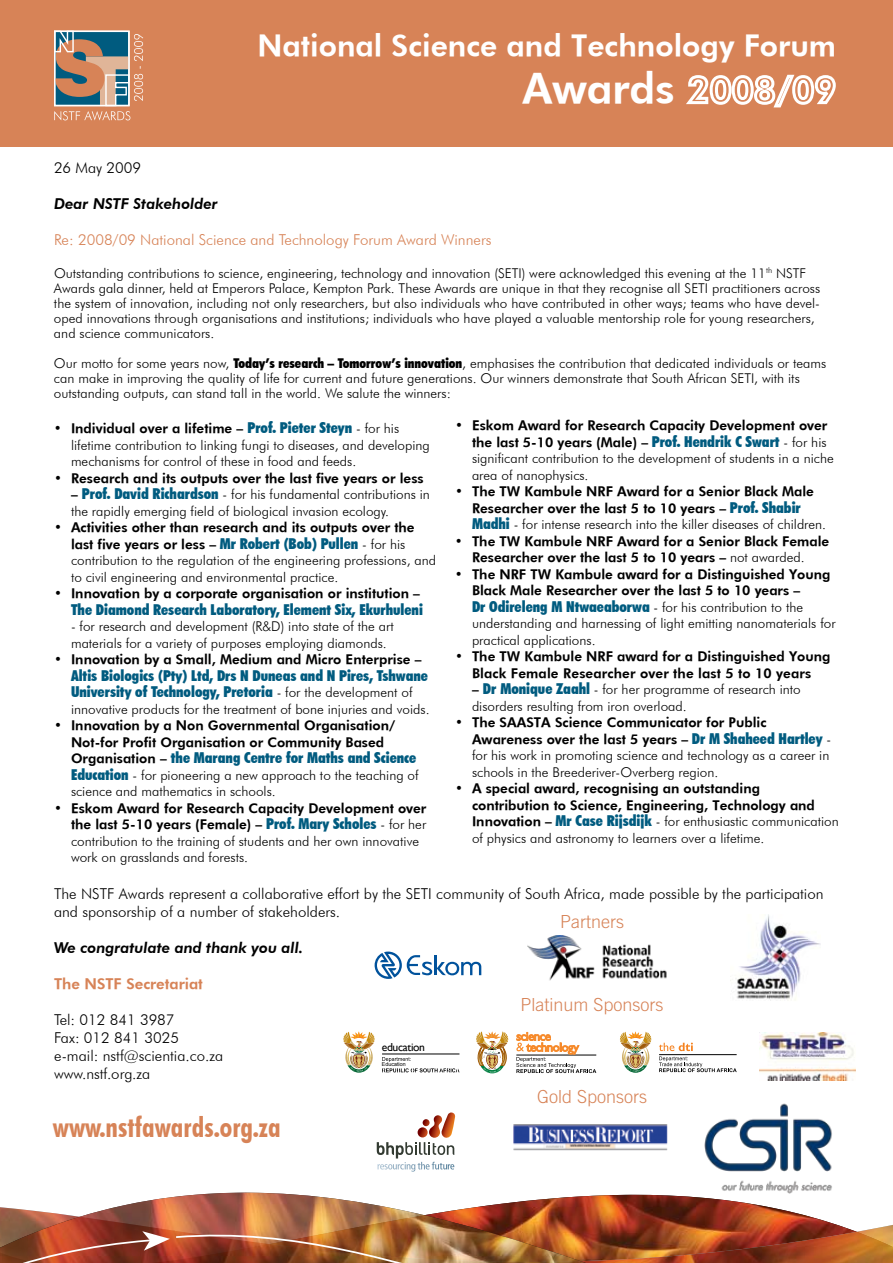
<style>
.page{position:relative;width:893px;height:1263px;background:#fff}
.page>*{position:absolute;margin:0;border:0;box-sizing:border-box;transform-origin:0 0}
.t1{font:42px "Futura Heavy BT";color:#fff}
.t2{font:30px "Futura Heavy BT";color:#fff}
.t3{font:700 condensed 28.05px "Futura BT";color:#d78357}
.t4{font:300 18px "Trade Gothic";color:#d78357}
.t5{font:300 15px/18px "Futura BT";color:#000}
.t6{font:900 condensed 15px/16.5px "Futura BT";color:#005b7f}
.t7{font:300 15px "Futura BT";color:#d78357}
.t8{font:italic 800 15px "Futura BT";color:#000}
.t9{font:15px "Futura Heavy BT";color:#d78357}
.t10{font:300 13.5px/16.5px "Futura BT";color:#000}
.t11{font:13.5px/16.5px "Futura Heavy BT";color:#000;text-align:center}
.t12{font:11.55px "Gill Sans";letter-spacing:-.03em;color:#000}
.t13{font:5.4px "Arial";color:#000}
.s1{font-weight:900;font-stretch:condensed}
.s2{font-family:"Futura BT";font-weight:300}
.s3{font-family:"Futura BT";font-weight:900;font-stretch:condensed;font-size:15px;color:#005b7f}
.s4{font-family:"Futura Heavy BT";font-weight:400}
.s5{font-weight:900;font-stretch:condensed;font-size:15px;color:#005b7f}
.s6{font-weight:300;font-stretch:normal;font-size:13.5px;color:#000}
.s7{font-family:"Futura Heavy BT";font-weight:400;font-stretch:normal;font-size:13.5px;color:#000}
</style>
<div class="page">
<div style="left:0;top:0;width:893px;height:146px;background:#d78357"></div>
<img style="left:0;top:1192px;width:893px;height:71px">
<img style="left:0;top:1228px;width:510px;height:35px">
<svg style="left:54px;top:30px;width:89px;height:91px"></svg>
<svg style="left:686px;top:74px;width:150px;height:34px"></svg>
<img style="left:527px;top:936px;width:140px;height:45px">
<img style="left:730px;top:915px;width:91px;height:86px">
<svg style="left:375px;top:951px;width:106px;height:28px"></svg>
<img style="left:760px;top:1032px;width:95px;height:49px">
<svg style="left:659px;top:1042px;width:78px;height:30px"></svg>
<svg style="left:620px;top:1031px;width:31px;height:42px"></svg>
<svg style="left:516px;top:1032px;width:80px;height:41px"></svg>
<svg style="left:476px;top:1031px;width:32px;height:42px"></svg>
<svg style="left:382px;top:1068px;width:77px;height:4px"></svg>
<svg style="left:343px;top:1031px;width:32px;height:42px"></svg>
<svg style="left:382px;top:1057px;width:29px;height:5px"></svg>
<hr style="left:382px;top:1054px;width:77px;height:1px;background:#000">
<img style="left:703px;top:1103px;width:136px;height:94px">
<svg style="left:377px;top:1112px;width:78px;height:60px"></svg>
<img style="left:514px;top:1124px;width:153px;height:26px">
<h2 class="t2" style="left:258px;top:27px;width:580px">National Science and Technology Forum</h2>
<h1 class="t1" style="left:523px;top:62px;width:154px">Awards</h1>
<p class="t5" style="left:54px;top:158px;width:89px">26 May 2009</p>
<p class="t8" style="left:54px;top:194px;width:165px">Dear NSTF Stakeholder</p>
<p class="t7" style="left:54px;top:230px;width:439px">Re: 2008/09 National Science and Technology Forum Award Winners</p>
<p class="t10" style="left:54px;top:265px;width:768px;line-height:15px">Outstanding contributions to science, engineering, technology and innovation (SETI) were acknowledged this evening at the 11<sup>th</sup> NSTF Awards gala dinner, held at Emperors Palace, Kempton Park. These Awards are unique in that they recognise all SETI practitioners across the system of innovation, including not only researchers, but also individuals who have contributed in other ways; teams who have devel&shy;oped innovations through organisations and institutions; individuals who have played a valuable mentorship role for young researchers, and science communicators.</p>
<p class="t10" style="left:54px;top:355px;width:774px;line-height:15px">Our motto for some years now, <span class="s1">Today’s research – Tomorrow’s innovation</span>, emphasises the contribution that dedicated individuals or teams can make in improving the quality of life for current and future generations. Our winners demonstrate that South African SETI, with its outstanding outputs, can stand tall in the world. We salute the winners:</p>
<p class="t11" style="left:54px;top:420px;width:347px"><span class="s2">•</span> Individual over a lifetime – <span class="s3">Prof. Pieter Steyn</span> <span class="s2">- for his</span></p>
<p class="t10" style="left:71px;top:436px;width:360px">lifetime contribution to linking fungi to diseases, and developing mechanisms for control of these in food and feeds.</p>
<p class="t11" style="left:54px;top:469px;width:371px"><span class="s2">•</span> Research and its outputs over the last five years or less</p>
<p class="t10" style="left:71px;top:486px;width:360px"><span class="s4">–</span> <span class="s5">Prof. David Richardson</span> - for his fundamental contributions in the rapidly emerging field of biological invasion ecology.</p>
<p class="t11" style="left:54px;top:519px;width:362px"><span class="s2">•</span> Activities other than research and its outputs over the last five years or less – <span class="s3">Mr Robert (Bob) Pullen</span> <span class="s2">- for his</span></p>
<p class="t10" style="left:71px;top:552px;width:367px">contribution to the regulation of the engineering professions, and to civil engineering and environmental practice.</p>
<p class="t11" style="left:54px;top:585px;width:368px"><span class="s2">•</span> Innovation by a corporate organisation or institution –</p>
<p class="t6" style="left:71px;top:601px;width:353px">The Diamond Research Laboratory, Element Six, Ekurhuleni</p>
<p class="t10" style="left:71px;top:618px;width:324px">- for research and development (R&amp;D) into state of the art materials for a variety of purposes employing diamonds.</p>
<p class="t11" style="left:54px;top:651px;width:369px"><span class="s2">•</span> Innovation by a Small, Medium and Micro Enterprise –</p>
<p class="t6" style="left:71px;top:667px;width:359px">Altis Biologics (Pty) Ltd, Drs N Duneas and N Pires, Tshwane<br>University of Technology, Pretoria <span class="s6">- for the development of</span></p>
<p class="t10" style="left:71px;top:700px;width:360px">innovative products for the treatment of bone injuries and voids.</p>
<p class="t11" style="left:54px;top:717px;width:343px"><span class="s2">•</span> Innovation by a Non Governmental Organisation/<br>Not-for Profit Organisation or Community Based</p>
<p class="t6" style="left:71px;top:749px;width:347px"><span class="s7">Organisation –</span> the Marang Centre for Maths and Science</p>
<p class="t10" style="left:71px;top:766px;width:349px"><span class="s5">Education</span> - for pioneering a new approach to the teaching of science and mathematics in schools.</p>
<p class="t11" style="left:54px;top:799px;width:374px;text-align:right"><span class="s2">•</span> Eskom Award for Research Capacity Development over the last 5-10 years (Female) – <span class="s3">Prof. Mary Scholes</span> <span class="s2">- for her</span></p>
<p class="t10" style="left:71px;top:832px;width:350px">contribution to the training of students and her own innovative work on grasslands and forests.</p>
<p class="t11" style="left:455px;top:417px;width:374px;text-align:right"><span class="s2">•</span> Eskom Award for Research Capacity Development over the last 5-10 years (Male) – <span class="s3">Prof. Hendrik C Swart</span> <span class="s2">- for his</span></p>
<p class="t10" style="left:472px;top:450px;width:363px">significant contribution to the development of students in a niche area of nanophysics.</p>
<p class="t11" style="left:455px;top:483px;width:360px"><span class="s2">•</span> The TW Kambule NRF Award for a Senior Black Male<br>Researcher over the last 5 to 10 years – <span class="s3">Prof. Shabir</span></p>
<p class="t10" style="left:472px;top:516px;width:356px"><span class="s5">Madhi</span> - for intense research into the killer diseases of children.</p>
<p class="t11" style="left:455px;top:533px;width:376px"><span class="s2">•</span> The TW Kambule NRF Award for a Senior Black Female<br>Researcher over the last 5 to 10 years – <span class="s2">not awarded.</span></p>
<p class="t11" style="left:472px;top:566px;width:360px;text-align:left;text-indent:-17px"><span class="s2">•</span> The NRF TW Kambule award for a Distinguished Young<br>Black Male Researcher over the last 5 to 10 years –</p>
<p class="t10" style="left:472px;top:599px;width:365px"><span class="s5">Dr Odireleng M Ntwaeaborwa</span> - for his contribution to the understanding and harnessing of light emitting nanomaterials for practical applications.</p>
<p class="t11" style="left:455px;top:648px;width:377px"><span class="s2">•</span> The TW Kambule NRF award for a Distinguished Young<br>Black Female Researcher over the last 5 to 10 years</p>
<p class="t10" style="left:472px;top:681px;width:330px"><span class="s4">–</span> <span class="s5">Dr Monique Zaahl</span> - for her programme of research into disorders resulting from iron overload.</p>
<p class="t11" style="left:472px;top:714px;width:361px;text-align:left;text-indent:-17px"><span class="s2">•</span> The SAASTA Science Communicator for Public<br>Awareness over the last 5 years – <span class="s3">Dr M Shaheed Hartley</span> <span class="s2">-</span></p>
<p class="t10" style="left:472px;top:747px;width:359px">for his work in promoting science and technology as a career in schools in the Breederiver-Overberg region.</p>
<p class="t11" style="left:472px;top:780px;width:344px;text-align:left;text-indent:-17px"><span class="s2">•</span> A special award, recognising an outstanding contribution to Science, Engineering, Technology and</p>
<p class="t10" style="left:472px;top:813px;width:368px"><span class="s4">Innovation –</span> <span class="s5">Mr Case Rijsdijk</span> - for enthusiastic communication of physics and astronomy to learners over a lifetime.</p>
<p class="t5" style="left:54px;top:885px;width:771px">The NSTF Awards represent a collaborative effort by the SETI community of South Africa, made possible by the participation and sponsorship of a number of stakeholders.</p>
<p class="t8" style="left:54px;top:939px;width:251px">We congratulate and thank you all.</p>
<p class="t9" style="left:54px;top:975px;width:150px">The NSTF Secretariat</p>
<p class="t5" style="left:54px;top:1011px;width:171px">Tel: 012 841 3987<br>Fax: 012 841 3025 e-mail: nstf@scientia.co.za www.nstf.org.za</p>
<h3 class="t4" style="left:560px;top:911px;width:65px">Partners</h3>
<h3 class="t4" style="left:521px;top:994px;width:145px">Platinum Sponsors</h3>
<p class="t12" style="left:382px;top:1040px;width:45px">education</p>
<p class="t13" style="left:382px;top:1061px;width:25px">Education</p>
<h3 class="t3" style="left:53px;top:1110px;width:229px">www.nstfawards.org.za</h3>
<h3 class="t4" style="left:537px;top:1086px;width:112px">Gold Sponsors</h3>
</div>
